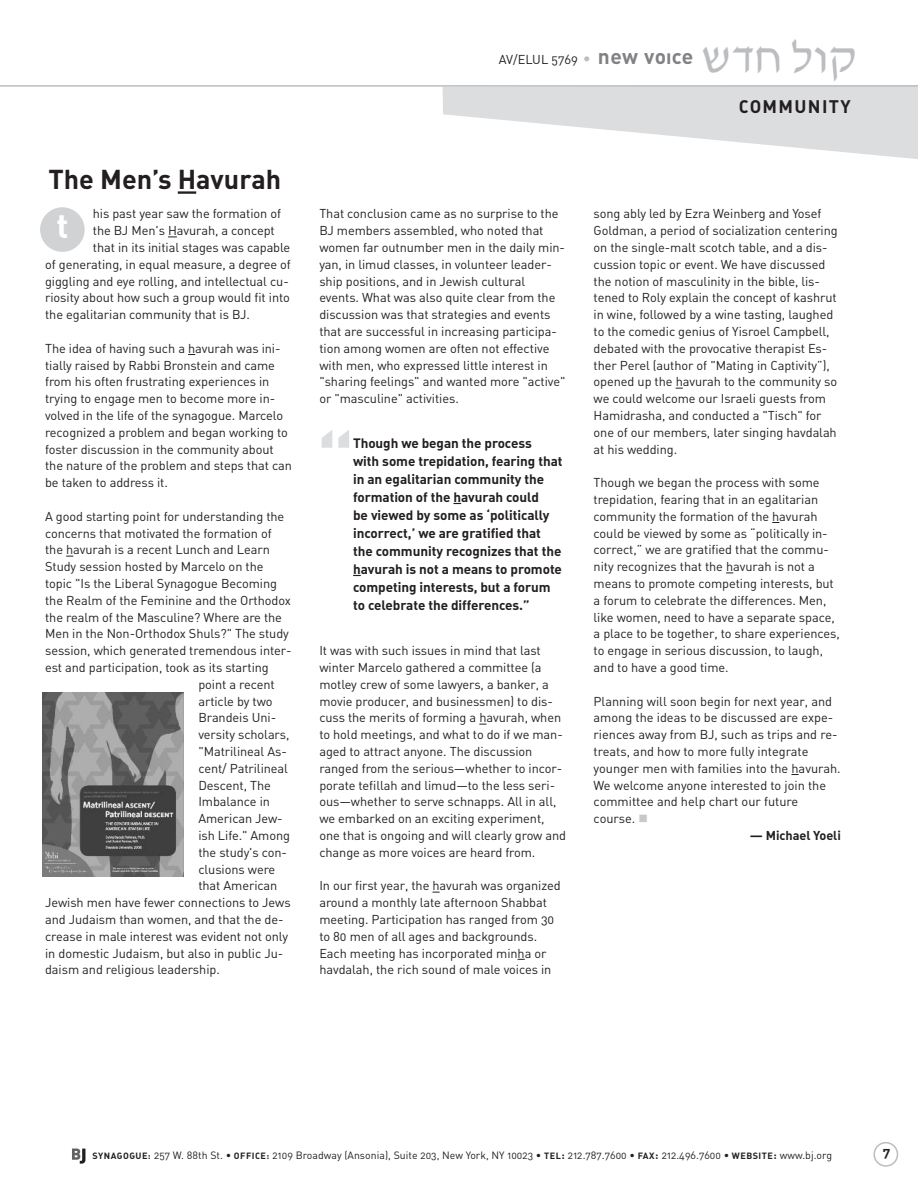
<style>
.page{position:relative;width:918px;height:1188px;background:#fff}
.page>*{position:absolute;margin:0;border:0;box-sizing:border-box;transform-origin:0 0}
.t1{font:79.5px "DIN Bold Alternate";color:#dcdddf}
.t2{font:48px "David D";letter-spacing:.015em;color:#bcbdc0}
.t3{font:34.5px "DIN Bold Alternate";color:#fff}
.t4{font:27px "DIN Bold Alternate";color:#231f20}
.t5{font:18px "DIN Bold Alternate";letter-spacing:.075em;color:#231f20}
.t6{font:13.5px/18px "DIN Bold Alternate";letter-spacing:-.005em;color:#231f20}
.t7{font:12.75px/16.8px "DIN Regular Alternate";letter-spacing:-.005em;color:#231f20}
.t8{font:12.75px "DIN Bold Alternate";letter-spacing:-.005em;color:#231f20}
.t9{font:10.5px "DIN Regular Alternate";letter-spacing:.005em;color:#231f20}
.s1{font-size:15.45px;color:#bcbdc0}
.s2{font-family:"DIN Bold Alternate";font-size:21px;color:#808285}
.s3{font-family:"DIN Black Alternate";font-size:15px;color:#808285}
.s4{font-family:"DIN Bold Alternate";font-size:9px}
.s5{font-family:"DIN Bold Alternate"}
</style>
<div class="page">
<svg style="left:873px;top:1142px;width:25px;height:25px"></svg>
<div style="left:40px;top:207px;width:45px;height:45px;background:#d1d2d4;border-radius:50%"></div>
<svg style="left:443px;top:87px;width:475px;height:72px"></svg>
<hr style="left:0;top:85px;width:918px;height:2px;background:#bcbdc0">
<hr style="left:178px;top:191px;width:18px;height:3px;background:#231f20">
<img style="left:43px;top:692px;width:140px;height:184px">
<svg style="left:72px;top:1149px;width:13px;height:15px"></svg>
<h3 class="t4" style="left:48px;top:164px;width:234px">The Men’s Havurah</h3>
<p class="t7" style="left:93px;top:206px;width:190px">his past year saw the formation of</p>
<p class="t7" style="left:93px;top:222px;width:183px">the BJ Men's Havurah, a concept</p>
<p class="t7" style="left:93px;top:239px;width:199px">that in its initial stages was capable</p>
<p class="t7" style="left:45px;top:256px;width:247px">of generating, in equal measure, a degree of</p>
<p class="t7" style="left:45px;top:273px;width:245px">giggling and eye rolling, and intellectual cu-</p>
<p class="t7" style="left:45px;top:290px;width:246px">riosity about how such a group would fit into</p>
<p class="t7" style="left:45px;top:306px;width:206px">the egalitarian community that is BJ.</p>
<p class="t7" style="left:45px;top:340px;width:248px">The idea of having such a havurah was ini&shy;tially raised by Rabbi Bronstein and came from his often frustrating experiences in trying to engage men to become more in&shy;volved in the life of the synagogue. Marcelo recognized a problem and began working to foster discussion in the community about the nature of the problem and steps that can be taken to address it.</p>
<p class="t7" style="left:45px;top:508px;width:241px">A good starting point for understanding the</p>
<p class="t7" style="left:45px;top:525px;width:228px">concerns that motivated the formation of</p>
<p class="t7" style="left:45px;top:542px;width:226px">the havurah is a recent Lunch and Learn</p>
<p class="t7" style="left:45px;top:558px;width:220px">Study session hosted by Marcelo on the</p>
<p class="t7" style="left:45px;top:575px;width:234px">topic "Is the Liberal Synagogue Becoming</p>
<p class="t7" style="left:45px;top:592px;width:247px">the Realm of the Feminine and the Orthodox</p>
<p class="t7" style="left:45px;top:609px;width:238px">the realm of the Masculine? Where are the</p>
<p class="t7" style="left:45px;top:626px;width:245px">Men in the Non-Orthodox Shuls?" The study</p>
<p class="t7" style="left:45px;top:642px;width:248px">session, which generated tremendous inter-</p>
<p class="t7" style="left:45px;top:659px;width:225px">est and participation, took as its starting</p>
<p class="t7" style="left:198px;top:676px;width:78px">point a recent</p>
<p class="t7" style="left:198px;top:693px;width:76px">article by two</p>
<p class="t7" style="left:198px;top:710px;width:79px">Brandeis Uni-</p>
<p class="t7" style="left:198px;top:726px;width:93px">versity scholars,</p>
<p class="t7" style="left:198px;top:743px;width:90px">"Matrilineal As-</p>
<p class="t7" style="left:198px;top:760px;width:91px">cent/ Patrilineal</p>
<p class="t7" style="left:198px;top:777px;width:74px">Descent, The</p>
<p class="t7" style="left:198px;top:794px;width:73px">Imbalance in</p>
<p class="t7" style="left:198px;top:810px;width:86px">American Jew-</p>
<p class="t7" style="left:198px;top:827px;width:93px">ish Life." Among</p>
<p class="t7" style="left:198px;top:844px;width:90px">the study's con-</p>
<p class="t7" style="left:198px;top:861px;width:78px">clusions were</p>
<p class="t7" style="left:198px;top:878px;width:80px">that American</p>
<p class="t7" style="left:45px;top:894px;width:247px">Jewish men have fewer connections to Jews</p>
<p class="t7" style="left:45px;top:911px;width:240px">and Judaism than women, and that the de-</p>
<p class="t7" style="left:45px;top:928px;width:244px">crease in male interest was evident not only</p>
<p class="t7" style="left:45px;top:945px;width:240px">in domestic Judaism, but also in public Ju-</p>
<p class="t7" style="left:45px;top:962px;width:176px">daism and religious leadership.</p>
<h3 class="t3" style="left:57px;top:206px;width:14px">t</h3>
<p class="t7" style="left:499px;top:51px;width:196px">AV/ELUL 5769 <span class="s1">•</span> <span class="s2">new vo</span><span class="s3">I</span><span class="s2">ce</span></p>
<h2 class="t2" style="left:701px;top:34px;width:156px">asj kue</h2>
<h3 class="t5" style="left:739px;top:96px;width:113px">COMMUNITY</h3>
<p class="t7" style="left:319px;top:206px;width:248px">That conclusion came as no surprise to the BJ members assembled, who noted that women far outnumber men in the daily min&shy;yan, in limud classes, in volunteer leader&shy;ship positions, and in Jewish cultural events. What was also quite clear from the discussion was that strategies and events that are successful in increasing participa&shy;tion among women are often not effective with men, who expressed little interest in "sharing feelings" and wanted more "active" or "masculine" activities.</p>
<h1 class="t1" style="left:316px;top:421px;width:40px">“</h1>
<p class="t6" style="left:353px;top:434px;width:211px">Though we began the process<br>with some trepidation, fearing that in an egalitarian community the formation of the havurah could<br>be viewed by some as ‘politically incorrect,’ we are gratified that the community recognizes that the havurah is not a means to promote competing interests, but a forum to celebrate the differences.”</p>
<p class="t7" style="left:319px;top:642px;width:248px">It was with such issues in mind that last winter Marcelo gathered a committee (a motley crew of some lawyers, a banker, a movie producer, and businessmen) to dis&shy;cuss the merits of forming a havurah, when to hold meetings, and what to do if we man&shy;aged to attract anyone. The discussion ranged from the serious—whether to incor&shy;porate tefillah and limud—to the less seri&shy;ous—whether to serve schnapps. All in all, we embarked on an exciting experiment, one that is ongoing and will clearly grow and change as more voices are heard from.</p>
<p class="t7" style="left:319px;top:878px;width:243px">In our first year, the havurah was organized around a monthly late afternoon Shabbat meeting. Participation has ranged from 30 to 80 men of all ages and backgrounds.<br>Each meeting has incorporated minha or havdalah, the rich sound of male voices in</p>
<p class="t7" style="left:594px;top:206px;width:246px">song ably led by Ezra Weinberg and Yosef Goldman, a period of socialization centering on the single-malt scotch table, and a dis&shy;cussion topic or event. We have discussed the notion of masculinity in the bible, lis&shy;tened to Roly explain the concept of kashrut in wine, followed by a wine tasting, laughed to the comedic genius of Yisroel Campbell, debated with the provocative therapist Es&shy;ther Perel (author of "Mating in Captivity”), opened up the havurah to the community so we could welcome our Israeli guests from Hamidrasha, and conducted a "Tisch" for one of our members, later singing havdalah at his wedding.</p>
<p class="t7" style="left:594px;top:474px;width:248px">Though we began the process with some trepidation, fearing that in an egalitarian community the formation of the havurah could be viewed by some as “politically in&shy;correct,” we are gratified that the commu&shy;nity recognizes that the havurah is not a means to promote competing interests, but a forum to celebrate the differences. Men, like women, need to have a separate space, a place to be together, to share experiences, to engage in serious discussion, to laugh, and to have a good time.</p>
<p class="t7" style="left:594px;top:693px;width:249px">Planning will soon begin for next year, and among the ideas to be discussed are expe&shy;riences away from BJ, such as trips and re&shy;treats, and how to more fully integrate younger men with families into the havurah.<br>We welcome anyone interested to join the committee and help chart our future course.</p>
<p class="t8" style="left:750px;top:828px;width:92px">— Michael Yoeli</p>
<p class="t9" style="left:93px;top:1149px;width:741px"><span class="s4">SYNAGOGUE:</span> 257 W. 88th St. • <span class="s4">OFFICE:</span> 2109 Broadway (Ansonia), Suite 203, New York, NY 10023 • <span class="s4">TEL</span><span class="s5">:</span> 212.787.7600 • <span class="s4">FAX</span><span class="s5">:</span> 212.496.7600 • <span class="s4">WEBSITE</span><span class="s5">:</span> www.bj.org</p>
<p class="t6" style="left:883px;top:1143px;width:9px">7</p>
</div>
